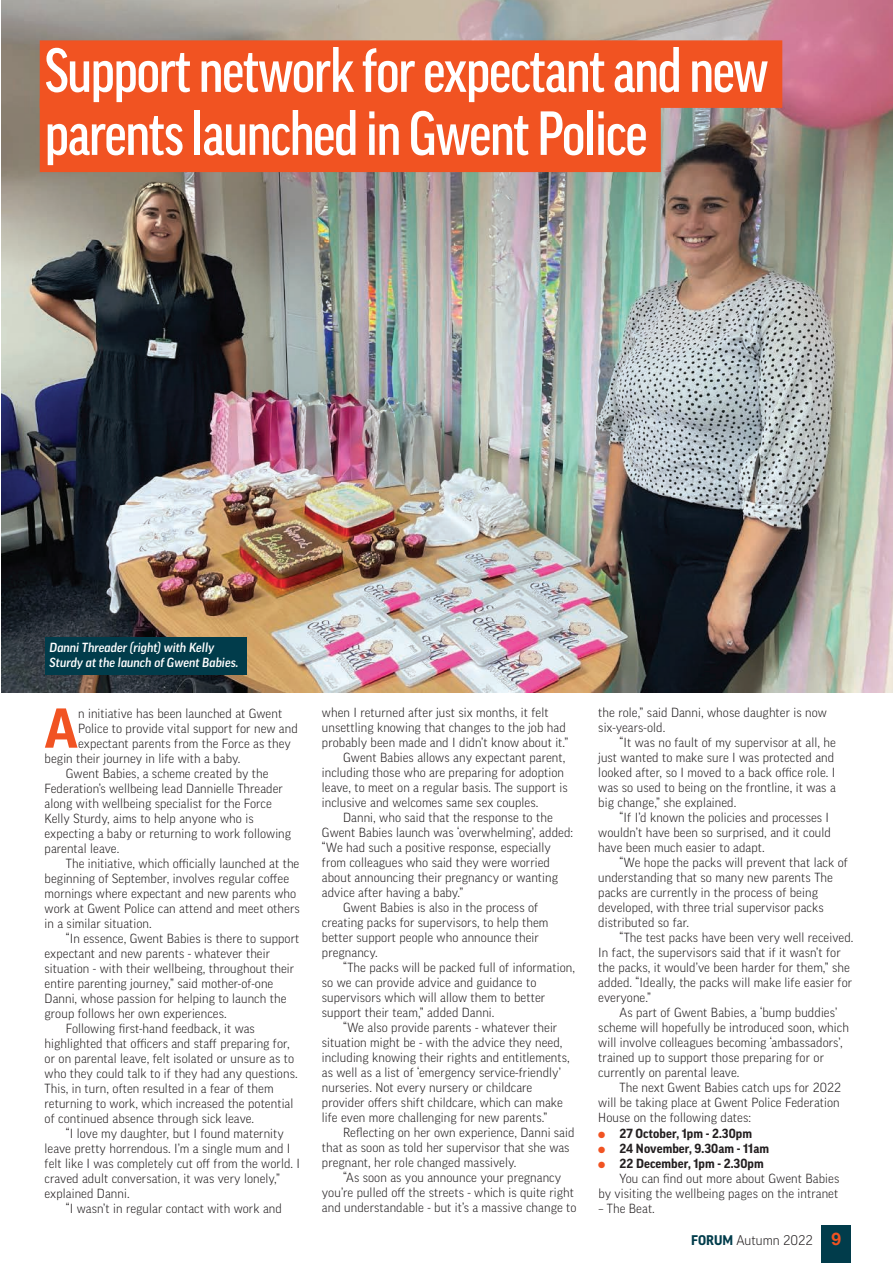
<style>
.page{position:relative;width:893px;height:1263px;background:#fff}
.page>*{position:absolute;margin:0;border:0;box-sizing:border-box;transform-origin:0 0}
.t1{font:500 condensed 60px/63px "Good Pro";letter-spacing:-.02em;color:#fff}
.t2{font:700 54.15px "Good Pro";color:#f15322}
.t3{font:300 13.5px "Good Pro";color:#231f20}
.t4{font:300 12.75px/15px "Good Pro";letter-spacing:.005em;color:#231f20}
.t5{font:700 12.75px "Good Pro";letter-spacing:.005em;color:#231f20}
.t6{font:italic 500 12.75px/15px "Good Pro";color:#fff}
.s1{color:#f15322}
.s2{font-weight:700;color:#013c4b}
.s3{font-family:"Helvetica Neue";font-weight:700;font-size:17.25px;color:#f15322}
</style>
<div class="page">
<div style="left:821px;top:1226px;width:30px;height:37px;background:#013c4b"></div>
<img style="left:1px;top:0;width:892px;height:692px">
<div style="left:40px;top:40px;width:742px;height:68px;background:#f15322;border:2px solid #f15322"></div>
<div style="left:40px;top:98px;width:621px;height:74px;background:#f15322"></div>
<div style="left:45px;top:637px;width:202px;height:38px;background:#013c4b"></div>
<h1 class="t1" style="left:45px;top:39px;width:725px">Support network for expectant and new parents launched in Gwent Police</h1>
<p class="t6" style="left:50px;top:640px;width:190px">Danni Threader (right) with Kelly<br>Sturdy at the launch of Gwent Babies.</p>
<h2 class="t2" style="left:45px;top:698px;width:35px">A</h2>
<p class="t4" style="left:78px;top:706px;width:206px">n initiative has been launched at Gwent</p>
<p class="t4" style="left:78px;top:720px;width:221px">Police to provide vital support for new and</p>
<p class="t4" style="left:78px;top:735px;width:214px">expectant parents from the Force as they</p>
<p class="t4" style="left:45px;top:750px;width:197px">begin their journey in life with a baby.</p>
<p class="t4" style="left:66px;top:765px;width:204px">Gwent Babies, a scheme created by the</p>
<p class="t4" style="left:45px;top:780px;width:240px">Federation’s wellbeing lead Dannielle Threader</p>
<p class="t4" style="left:45px;top:795px;width:229px">along with wellbeing specialist for the Force</p>
<p class="t4" style="left:45px;top:810px;width:211px">Kelly Sturdy, aims to help anyone who is</p>
<p class="t4" style="left:45px;top:825px;width:248px">expecting a baby or returning to work following</p>
<p class="t4" style="left:45px;top:840px;width:76px">parental leave.</p>
<p class="t4" style="left:66px;top:855px;width:235px">The initiative, which officially launched at the</p>
<p class="t4" style="left:45px;top:870px;width:246px">beginning of September, involves regular coffee</p>
<p class="t4" style="left:45px;top:885px;width:253px">mornings where expectant and new parents who</p>
<p class="t4" style="left:45px;top:900px;width:257px">work at Gwent Police can attend and meet others</p>
<p class="t4" style="left:45px;top:915px;width:109px">in a similar situation.</p>
<p class="t4" style="left:66px;top:930px;width:235px">“In essence, Gwent Babies is there to support</p>
<p class="t4" style="left:45px;top:945px;width:227px">expectant and new parents - whatever their</p>
<p class="t4" style="left:45px;top:960px;width:251px">situation - with their wellbeing, throughout their</p>
<p class="t4" style="left:45px;top:975px;width:230px">entire parenting journey,” said mother-of-one</p>
<p class="t4" style="left:45px;top:990px;width:243px">Danni, whose passion for helping to launch the</p>
<p class="t4" style="left:45px;top:1005px;width:184px">group follows her own experiences.</p>
<p class="t4" style="left:66px;top:1020px;width:191px">Following first-hand feedback, it was</p>
<p class="t4" style="left:45px;top:1035px;width:247px">highlighted that officers and staff preparing for,</p>
<p class="t4" style="left:45px;top:1050px;width:251px">or on parental leave, felt isolated or unsure as to</p>
<p class="t4" style="left:45px;top:1065px;width:255px">who they could talk to if they had any questions.</p>
<p class="t4" style="left:45px;top:1080px;width:230px">This, in turn, often resulted in a fear of them</p>
<p class="t4" style="left:45px;top:1095px;width:250px">returning to work, which increased the potential</p>
<p class="t4" style="left:45px;top:1110px;width:211px">of continued absence through sick leave.</p>
<p class="t4" style="left:66px;top:1125px;width:220px">“I love my daughter, but I found maternity</p>
<p class="t4" style="left:45px;top:1140px;width:247px">leave pretty horrendous. I’m a single mum and I</p>
<p class="t4" style="left:45px;top:1155px;width:257px">felt like I was completely cut off from the world. I</p>
<p class="t4" style="left:45px;top:1170px;width:237px">craved adult conversation, it was very lonely,”</p>
<p class="t4" style="left:45px;top:1185px;width:87px">explained Danni.</p>
<p class="t4" style="left:66px;top:1200px;width:218px">“I wasn’t in regular contact with work and</p>
<p class="t4" style="left:322px;top:705px;width:228px">when I returned after just six months, it felt</p>
<p class="t4" style="left:322px;top:720px;width:245px">unsettling knowing that changes to the job had</p>
<p class="t4" style="left:322px;top:735px;width:248px">probably been made and I didn’t know about it.”</p>
<p class="t4" style="left:343px;top:750px;width:224px">Gwent Babies allows any expectant parent,</p>
<p class="t4" style="left:322px;top:765px;width:244px">including those who are preparing for adoption</p>
<p class="t4" style="left:322px;top:780px;width:247px">leave, to meet on a regular basis. The support is</p>
<p class="t4" style="left:322px;top:795px;width:218px">inclusive and welcomes same sex couples.</p>
<p class="t4" style="left:343px;top:810px;width:211px">Danni, who said that the response to the</p>
<p class="t4" style="left:322px;top:825px;width:253px">Gwent Babies launch was ‘overwhelming’, added:</p>
<p class="t4" style="left:322px;top:840px;width:231px">“We had such a positive response, especially</p>
<p class="t4" style="left:322px;top:855px;width:230px">from colleagues who said they were worried</p>
<p class="t4" style="left:322px;top:870px;width:238px">about announcing their pregnancy or wanting</p>
<p class="t4" style="left:322px;top:885px;width:143px">advice after having a baby.”</p>
<p class="t4" style="left:343px;top:900px;width:197px">Gwent Babies is also in the process of</p>
<p class="t4" style="left:322px;top:915px;width:228px">creating packs for supervisors, to help them</p>
<p class="t4" style="left:322px;top:930px;width:218px">better support people who announce their</p>
<p class="t4" style="left:322px;top:945px;width:57px">pregnancy.</p>
<p class="t4" style="left:343px;top:960px;width:233px">“The packs will be packed full of information,</p>
<p class="t4" style="left:322px;top:975px;width:216px">so we can provide advice and guidance to</p>
<p class="t4" style="left:322px;top:990px;width:225px">supervisors which will allow them to better</p>
<p class="t4" style="left:322px;top:1005px;width:174px">support their team,” added Danni.</p>
<p class="t4" style="left:343px;top:1020px;width:216px">“We also provide parents - whatever their</p>
<p class="t4" style="left:322px;top:1035px;width:242px">situation might be - with the advice they need,</p>
<p class="t4" style="left:322px;top:1050px;width:249px">including knowing their rights and entitlements,</p>
<p class="t4" style="left:322px;top:1065px;width:241px">as well as a list of ‘emergency service-friendly’</p>
<p class="t4" style="left:322px;top:1080px;width:212px">nurseries. Not every nursery or childcare</p>
<p class="t4" style="left:322px;top:1095px;width:242px">provider offers shift childcare, which can make</p>
<p class="t4" style="left:322px;top:1110px;width:227px">life even more challenging for new parents.”</p>
<p class="t4" style="left:343px;top:1125px;width:233px">Reflecting on her own experience, Danni said</p>
<p class="t4" style="left:322px;top:1140px;width:249px">that as soon as told her supervisor that she was</p>
<p class="t4" style="left:322px;top:1155px;width:196px">pregnant, her role changed massively.</p>
<p class="t4" style="left:343px;top:1170px;width:220px">“As soon as you announce your pregnancy</p>
<p class="t4" style="left:322px;top:1185px;width:254px">you’re pulled off the streets - which is quite right</p>
<p class="t4" style="left:322px;top:1200px;width:256px">and understandable - but it’s a massive change to</p>
<p class="t4" style="left:598px;top:705px;width:230px">the role,” said Danni, whose daughter is now six-years-old.</p>
<p class="t4" style="left:598px;top:735px;width:239px;text-indent:21px">“It was no fault of my supervisor at all, he just wanted to make sure I was protected and looked after, so I moved to a back office role. I was so used to being on the frontline, it was a big change,” she explained.</p>
<p class="t4" style="left:598px;top:810px;width:234px;text-indent:21px">“If I’d known the policies and processes I wouldn’t have been so surprised, and it could have been much easier to adapt.</p>
<p class="t4" style="left:598px;top:855px;width:251px;text-indent:21px">“We hope the packs will prevent that lack of understanding that so many new parents The packs are currently in the process of being developed, with three trial supervisor packs distributed so far.</p>
<p class="t4" style="left:598px;top:930px;width:257px;text-indent:21px">“The test packs have been very well received.<br>In fact, the supervisors said that if it wasn’t for the packs, it would’ve been harder for them,” she added. “Ideally, the packs will make life easier for everyone.”</p>
<p class="t4" style="left:598px;top:1005px;width:252px;text-indent:21px">As part of Gwent Babies, a ‘bump buddies’ scheme will hopefully be introduced soon, which will involve colleagues becoming ‘ambassadors’, trained up to support those preparing for or currently on parental leave.</p>
<p class="t4" style="left:598px;top:1080px;width:244px;text-align:justify;text-indent:21px">The next Gwent Babies catch ups for 2022 will be taking place at Gwent Police Federation House on the following dates:</p>
<p class="t5" style="left:598px;top:1126px;width:155px"><span class="s1">●</span> 27 October, 1pm - 2.30pm</p>
<p class="t5" style="left:598px;top:1141px;width:172px"><span class="s1">●</span> 24 November, 9.30am - 11am</p>
<p class="t5" style="left:598px;top:1156px;width:167px"><span class="s1">●</span> 22 December, 1pm - 2.30pm</p>
<p class="t4" style="left:620px;top:1170px;width:221px">You can find out more about Gwent Babies</p>
<p class="t4" style="left:598px;top:1185px;width:242px">by visiting the wellbeing pages on the intranet</p>
<p class="t4" style="left:598px;top:1200px;width:58px">– The Beat.</p>
<p class="t3" style="left:691px;top:1232px;width:151px"><span class="s2">FORUM</span> Autumn 2022 <span class="s3">9</span></p>
</div>
